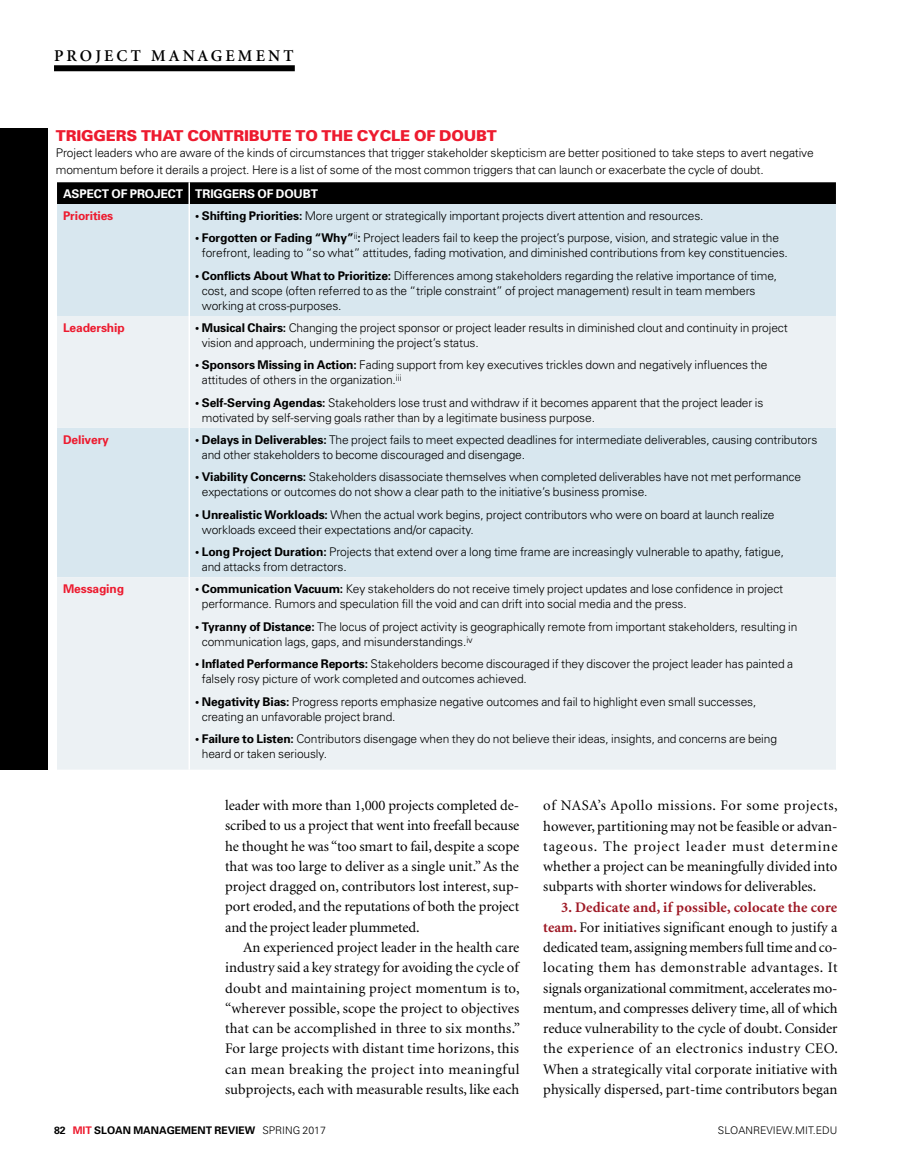
<style>
.page{position:relative;width:905px;height:1168px;background:#fff}
.page>*{position:absolute;margin:0;border:0;box-sizing:border-box;transform-origin:0 0}
.t1{font:600 16.5px "Minion";letter-spacing:.19em;color:#000}
.t2{font:900 15px "Univers";letter-spacing:-.01em;color:#ed1b2f}
.t3{font:14.7px/20.2px "Minion";color:#000;text-align:justify}
.t4{font:300 12px/15px "Univers";letter-spacing:-.01em;color:#000}
.t5{font:700 12px "Univers";letter-spacing:-.01em;color:#ed1b2f}
.t6{font:700 12px "Univers";letter-spacing:-.01em;color:#fff}
.t7{font:700 10.5px "Univers";color:#000}
.t8{font:300 10.5px "Univers";color:#000}
.s1{font-weight:700}
.s2{font-weight:700;color:#9e1925}
.s3{color:#ed1b2f}
.s4{font-weight:300}
</style>
<div class="page">
<div style="left:54px;top:65px;width:241px;height:6px;background:#000"></div>
<div style="left:0;top:128px;width:48px;height:642px;background:#000"></div>
<div style="left:57px;top:182px;width:779px;height:22px;background:#000"></div>
<div style="left:57px;top:204px;width:779px;height:112px;background:#d8e7ef"></div>
<svg style="left:57px;top:316px;width:779px;height:454px;background:#e5edf2"></svg>
<hr style="left:188px;top:182px;width:2px;height:22px;background:#fff">
<hr style="left:188px;top:204px;width:2px;height:112px;background:#fff">
<hr style="left:188px;top:316px;width:2px;height:112px;background:#fff">
<hr style="left:188px;top:428px;width:2px;height:149px;background:#fff">
<hr style="left:188px;top:577px;width:2px;height:193px;background:#fff">
<h1 class="t1" style="left:54px;top:47px;width:241px">PROJECT MANAGEMENT</h1>
<p class="t2" style="left:56px;top:126px;width:442px">TRIGGERS THAT CONTRIBUTE TO THE CYCLE OF DOUBT</p>
<p class="t4" style="left:56px;top:144px;width:759px;line-height:16.5px">Project leaders who are aware of the kinds of circumstances that trigger stakeholder skepticism are better positioned to take steps to avert negative momentum before it derails a project. Here is a list of some of the most common triggers that can launch or exacerbate the cycle of doubt.</p>
<p class="t6" style="left:63px;top:186px;width:256px">ASPECT OF PROJECT TRIGGERS OF DOUBT</p>
<p class="t5" style="left:63px;top:208px;width:52px">Priorities</p>
<p class="t4" style="left:195px;top:208px;width:510px"><span class="s1">• Shifting Priorities:</span> More urgent or strategically important projects divert attention and resources.</p>
<p class="t4" style="left:202px;top:230px;width:587px;text-indent:-7px"><span class="s1">• Forgotten or Fading “Why”</span><sup>ii</sup><span class="s1">:</span> Project leaders fail to keep the project’s purpose, vision, and strategic value in the forefront, leading to “so what” attitudes, fading motivation, and diminished contributions from key constituencies.</p>
<p class="t4" style="left:202px;top:268px;width:577px;text-indent:-7px"><span class="s1">• Conflicts About What to Prioritize:</span> Differences among stakeholders regarding the relative importance of time, cost, and scope (often referred to as the “triple constraint” of project management) result in team members working at cross-purposes.</p>
<p class="t5" style="left:63px;top:320px;width:63px">Leadership</p>
<p class="t4" style="left:202px;top:320px;width:587px;text-indent:-7px"><span class="s1">• Musical Chairs:</span> Changing the project sponsor or project leader results in diminished clout and continuity in project vision and approach, undermining the project’s status.</p>
<p class="t4" style="left:202px;top:357px;width:567px;text-indent:-7px"><span class="s1">• Sponsors Missing in Action:</span> Fading support from key executives trickles down and negatively influences the attitudes of others in the organization.<sup>iii</sup></p>
<p class="t4" style="left:202px;top:395px;width:563px;text-indent:-7px"><span class="s1">• Self-Serving Agendas:</span> Stakeholders lose trust and withdraw if it becomes apparent that the project leader is motivated by self-serving goals rather than by a legitimate business purpose.</p>
<p class="t5" style="left:63px;top:432px;width:47px">Delivery</p>
<p class="t4" style="left:202px;top:431px;width:617px;text-indent:-7px"><span class="s1">• Delays in Deliverables:</span> The project fails to meet expected deadlines for intermediate deliverables, causing contributors and other stakeholders to become discouraged and disengage.</p>
<p class="t4" style="left:202px;top:469px;width:600px;text-indent:-7px"><span class="s1">• Viability Concerns:</span> Stakeholders disassociate themselves when completed deliverables have not met performance expectations or outcomes do not show a clear path to the initiative’s business promise.</p>
<p class="t4" style="left:202px;top:506px;width:574px;text-indent:-7px"><span class="s1">• Unrealistic Workloads:</span> When the actual work begins, project contributors who were on board at launch realize workloads exceed their expectations and/or capacity.</p>
<p class="t4" style="left:202px;top:544px;width:583px;text-indent:-7px"><span class="s1">• Long Project Duration:</span> Projects that extend over a long time frame are increasingly vulnerable to apathy, fatigue, and attacks from detractors.</p>
<p class="t5" style="left:63px;top:581px;width:63px">Messaging</p>
<p class="t4" style="left:202px;top:581px;width:583px;text-indent:-7px"><span class="s1">• Communication Vacuum:</span> Key stakeholders do not receive timely project updates and lose confidence in project performance. Rumors and speculation fill the void and can drift into social media and the press.</p>
<p class="t4" style="left:202px;top:618px;width:597px;text-indent:-7px"><span class="s1">• Tyranny of Distance:</span> The locus of project activity is geographically remote from important stakeholders, resulting in communication lags, gaps, and misunderstandings.<sup>iv</sup></p>
<p class="t4" style="left:202px;top:656px;width:593px;text-indent:-7px"><span class="s1">• Inflated Performance Reports:</span> Stakeholders become discouraged if they discover the project leader has painted a falsely rosy picture of work completed and outcomes achieved.</p>
<p class="t4" style="left:202px;top:693px;width:556px;text-indent:-7px"><span class="s1">• Negativity Bias:</span> Progress reports emphasize negative outcomes and fail to highlight even small successes, creating an unfavorable project brand.</p>
<p class="t4" style="left:202px;top:731px;width:576px;text-indent:-7px"><span class="s1">• Failure to Listen:</span> Contributors disengage when they do not believe their ideas, insights, and concerns are being heard or taken seriously.</p>
<p class="t3" style="left:225px;top:796px;width:295px">leader with more than 1,000 projects completed de&shy;scribed to us a project that went into freefall because he thought he was “too smart to fail, despite a scope that was too large to deliver as a single unit.” As the project dragged on, contributors lost interest, sup&shy;port eroded, and the reputations of both the project and the project leader plummeted.</p>
<p class="t3" style="left:225px;top:938px;width:296px;text-indent:18px">An experienced project leader in the health care industry said a key strategy for avoiding the cycle of doubt and maintaining project momentum is to, “wherever possible, scope the project to objectives that can be accomplished in three to six months.” For large projects with distant time horizons, this can mean breaking the project into meaningful subprojects, each with measurable results, like each</p>
<p class="t3" style="left:543px;top:796px;width:296px">of NASA’s Apollo missions. For some projects, however, partitioning may not be feasible or advan&shy;tageous. The project leader must determine whether a project can be meaningfully divided into subparts with shorter windows for deliverables.</p>
<p class="t3" style="left:543px;top:897px;width:296px;text-indent:18px"><span class="s2">3. Dedicate and, if possible, colocate the core team.</span> For initiatives significant enough to justify a dedicated team, assigning members full time and co&shy;locating them has demonstrable advantages. It signals organizational commitment, accelerates mo&shy;mentum, and compresses delivery time, all of which reduce vulnerability to the cycle of doubt. Consider the experience of an electronics industry CEO.<br>When a strategically vital corporate initiative with physically dispersed, part-time contributors began</p>
<p class="t7" style="left:54px;top:1124px;width:273px">82 <span class="s3">MIT</span> SLOAN MANAGEMENT REVIEW <span class="s4">SPRING 2017</span></p>
<p class="t8" style="left:718px;top:1124px;width:121px">SLOANREVIEW.MIT.EDU</p>
</div>
